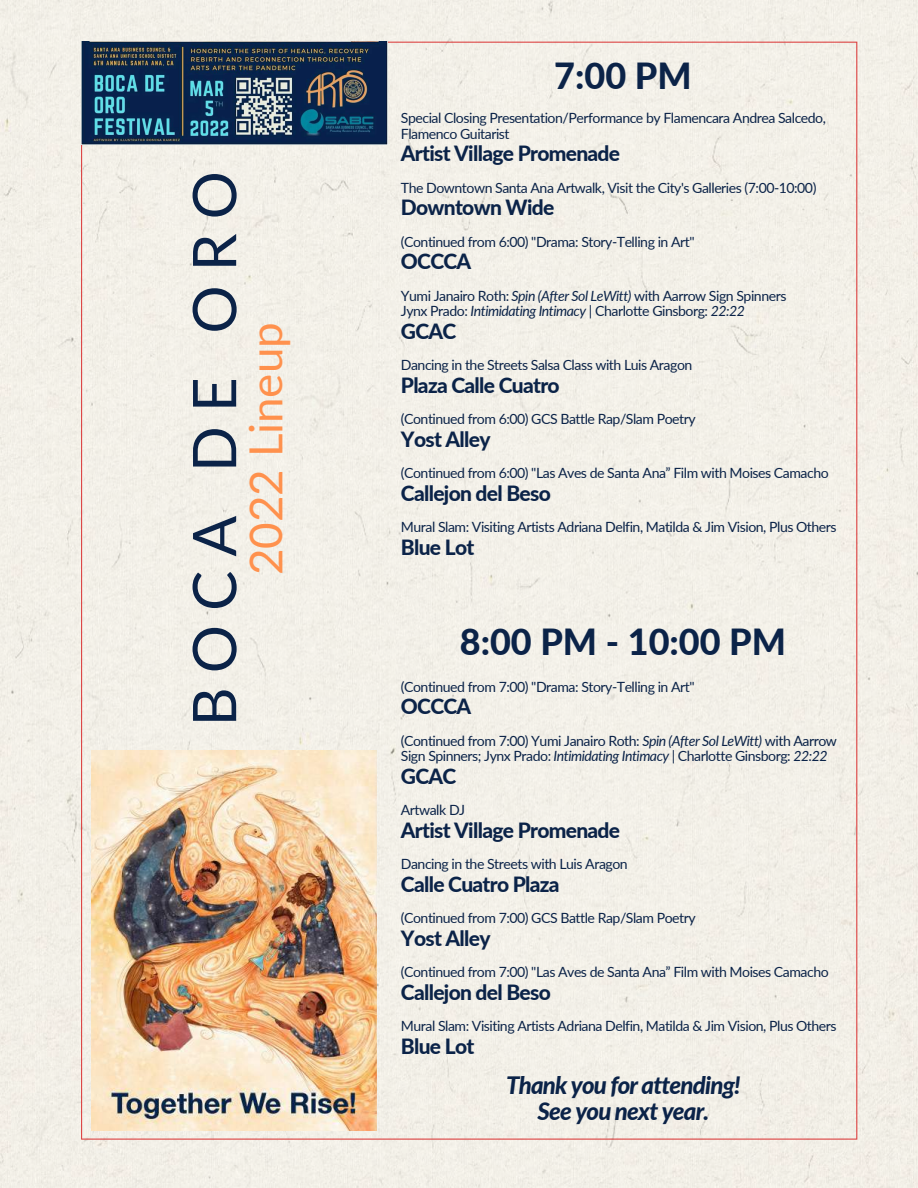
<style>
.page{position:relative;width:918px;height:1188px;background:#f3efe8}
.page>*{position:absolute;margin:0;border:0;box-sizing:border-box;transform-origin:0 0}
.t1{font:60.15px "Lato";letter-spacing:.235em;color:#0b2348}
.t2{font:45.75px "Lato";color:#ff914d}
.t3{font:800 36px "Lato";color:#0b2348}
.t4{font:italic 800 24px/25.8px "Lato";letter-spacing:-.035em;color:#0b2348;text-align:center}
.t5{font:800 21px "Lato";letter-spacing:-.035em;color:#0b2348}
.t6{font:14.1px/15.8px "Lato";letter-spacing:-.035em;color:#0b2348}
.s1{font-style:italic}
</style>
<div class="page">
<div style="left:81px;top:42px;width:776px;height:1098px;background:#f3f0e8"></div>
<img style="left:81px;top:42px;width:306px;height:103px">
<img style="left:92px;top:751px;width:284px;height:379px">
<h1 class="t1" style="left:177px;top:726px;width:557px;rotate:-90deg">BOCA DE ORO</h1>
<h2 class="t2" style="left:237px;top:575px;width:255px;rotate:-90deg">2022 Lineup</h2>
<h3 class="t3" style="left:554px;top:54px;width:139px">7:00 PM</h3>
<p class="t6" style="left:401px;top:110px;width:427px">Special Closing Presentation/Performance by Flamencara Andrea Salcedo,<br>Flamenco Guitarist</p>
<h3 class="t5" style="left:401px;top:140px;width:221px">Artist Village Promenade</h3>
<p class="t6" style="left:401px;top:179px;width:417px">The Downtown Santa Ana Artwalk, Visit the City's Galleries (7:00-10:00)</p>
<h3 class="t5" style="left:401px;top:194px;width:155px">Downtown Wide</h3>
<p class="t6" style="left:401px;top:233px;width:295px">(Continued from 6:00) "Drama: Story-Telling in Art"</p>
<h3 class="t5" style="left:401px;top:248px;width:72px">OCCCA</h3>
<p class="t6" style="left:401px;top:287px;width:387px">Yumi Janairo Roth: <span class="s1">Spin (After Sol LeWitt)</span> with Aarrow Sign Spinners<br>Jynx Prado: <span class="s1">Intimidating Intimacy</span> | Charlotte Ginsborg: <span class="s1">22:22</span></p>
<h3 class="t5" style="left:401px;top:318px;width:57px">GCAC</h3>
<p class="t6" style="left:401px;top:357px;width:293px">Dancing in the Streets Salsa Class with Luis Aragon</p>
<h3 class="t5" style="left:401px;top:372px;width:160px">Plaza Calle Cuatro</h3>
<p class="t6" style="left:401px;top:411px;width:296px">(Continued from 6:00) GCS Battle Rap/Slam Poetry</p>
<h3 class="t5" style="left:401px;top:426px;width:91px">Yost Alley</h3>
<p class="t6" style="left:401px;top:465px;width:429px">(Continued from 6:00) "Las Aves de Santa Ana” Film with Moises Camacho</p>
<h3 class="t5" style="left:401px;top:480px;width:151px">Callejon del Beso</h3>
<p class="t6" style="left:401px;top:519px;width:437px">Mural Slam: Visiting Artists Adriana Delfin, Matilda &amp; Jim Vision, Plus Others</p>
<h3 class="t5" style="left:401px;top:534px;width:75px">Blue Lot</h3>
<h3 class="t3" style="left:460px;top:619px;width:328px">8:00 PM - 10:00 PM</h3>
<p class="t6" style="left:401px;top:678px;width:295px">(Continued from 7:00) "Drama: Story-Telling in Art"</p>
<h3 class="t5" style="left:401px;top:693px;width:72px">OCCCA</h3>
<p class="t6" style="left:401px;top:732px;width:438px">(Continued from 7:00) Yumi Janairo Roth: <span class="s1">Spin (After Sol LeWitt)</span> with Aarrow<br>Sign Spinners; Jynx Prado: <span class="s1">Intimidating Intimacy</span> | Charlotte Ginsborg: <span class="s1">22:22</span></p>
<h3 class="t5" style="left:401px;top:763px;width:57px">GCAC</h3>
<p class="t6" style="left:401px;top:802px;width:66px">Artwalk DJ</p>
<h3 class="t5" style="left:401px;top:817px;width:221px">Artist Village Promenade</h3>
<p class="t6" style="left:401px;top:856px;width:228px">Dancing in the Streets with Luis Aragon</p>
<h3 class="t5" style="left:401px;top:871px;width:160px">Calle Cuatro Plaza</h3>
<p class="t6" style="left:401px;top:910px;width:296px">(Continued from 7:00) GCS Battle Rap/Slam Poetry</p>
<h3 class="t5" style="left:401px;top:925px;width:91px">Yost Alley</h3>
<p class="t6" style="left:401px;top:964px;width:429px">(Continued from 7:00) "Las Aves de Santa Ana” Film with Moises Camacho</p>
<h3 class="t5" style="left:401px;top:979px;width:151px">Callejon del Beso</h3>
<p class="t6" style="left:401px;top:1018px;width:437px">Mural Slam: Visiting Artists Adriana Delfin, Matilda &amp; Jim Vision, Plus Others</p>
<h3 class="t5" style="left:401px;top:1033px;width:75px">Blue Lot</h3>
<h3 class="t4" style="left:506px;top:1072px;width:236px">Thank you for attending!<br>See you next year.</h3>
</div>
